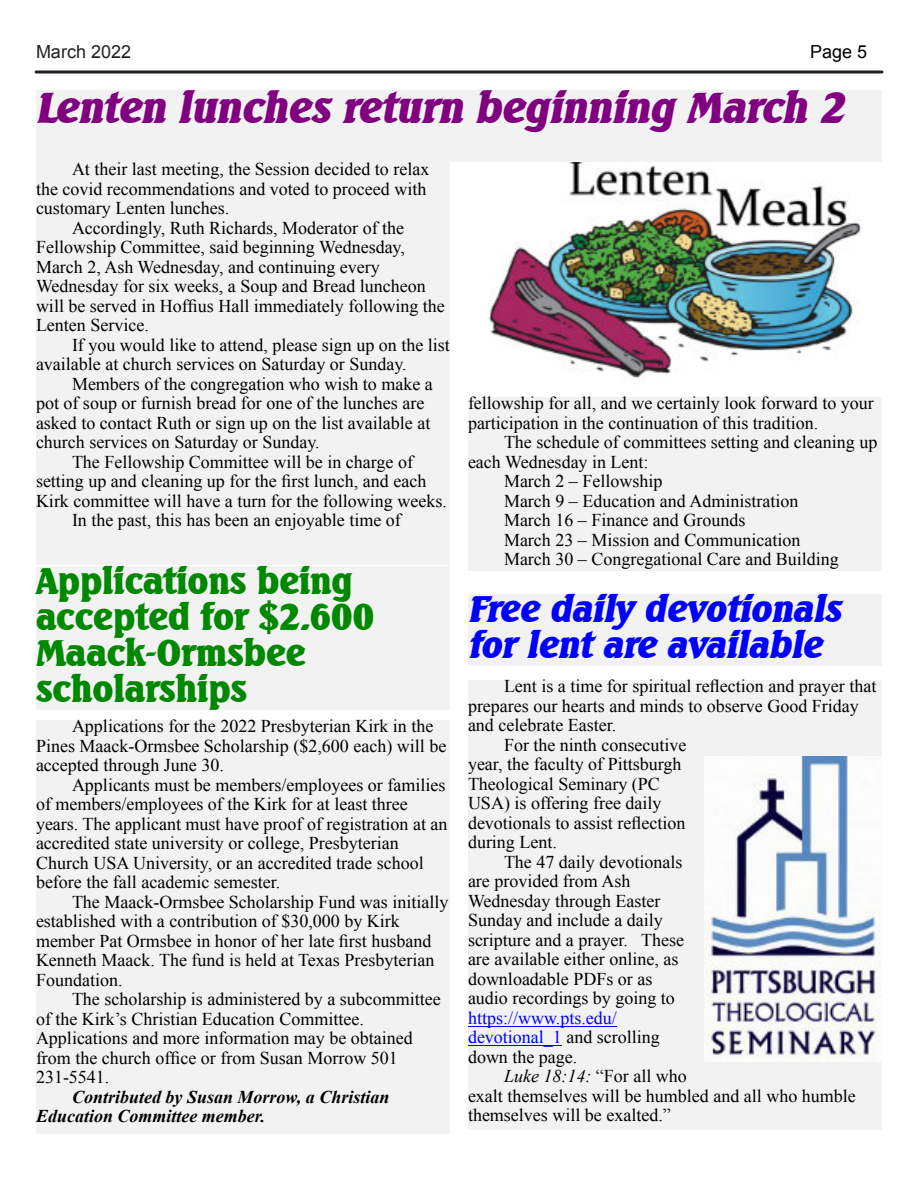
<style>
.page{position:relative;width:918px;height:1188px;background:#fff}
.page>*{position:absolute;margin:0;border:0;box-sizing:border-box;transform-origin:0 0}
.t1{font:italic 42px "Seabird Heavy SF Bold";color:#800080}
.t2{font:36px/36px "Seabird Heavy SF Bold";color:#008900}
.t3{font:italic 36px/36px "Seabird Heavy SF Bold";color:#00f}
.t4{font:18px/19.5px "Times New Roman";color:#000}
.t5{font:italic 700 18px/19.5px "Times New Roman";color:#000}
.t6{font:18px/19.5px "Times New Roman";color:#00f}
.t7{font:18px "Arial";color:#231f20}
.t8{font:18px "Arial";color:#000}
.s1{color:#000}
.s2{font-style:italic}
</style>
<div class="page">
<svg style="left:36px;top:70px;width:846px;height:4px"></svg>
<div style="left:36px;top:144px;width:414px;height:421px;background:#f2f2f2"></div>
<div style="left:468px;top:397px;width:414px;height:173px;background:#f2f2f2"></div>
<img style="left:489px;top:162px;width:372px;height:216px">
<div style="left:36px;top:90px;width:846px;height:72px;background:#f2f2f2"></div>
<div style="left:36px;top:720px;width:414px;height:414px;background:#f2f2f2"></div>
<div style="left:36px;top:566px;width:414px;height:144px;background:#f2f2f2"></div>
<div style="left:468px;top:680px;width:414px;height:450px;background:#f2f2f2"></div>
<hr style="left:468px;top:1026px;width:149px;height:1px;background:#00f">
<hr style="left:468px;top:1045px;width:94px;height:1px;background:#00f">
<img style="left:705px;top:756px;width:177px;height:306px">
<div style="left:468px;top:594px;width:414px;height:72px;background:#f2f2f2"></div>
<p class="t7" style="left:36px;top:45px;width:97px">March 2022</p>
<p class="t8" style="left:810px;top:45px;width:59px">Page 5</p>
<h1 class="t1" style="left:36px;top:89px;width:809px">Lenten lunches return beginning March 2</h1>
<p class="t4" style="left:36px;top:161px;width:395px;text-indent:36px">At their last meeting, the Session decided to relax the covid recommendations and voted to proceed with customary Lenten lunches.</p>
<p class="t4" style="left:36px;top:220px;width:410px;text-indent:36px">Accordingly, Ruth Richards, Moderator of the Fellowship Committee, said beginning Wednesday, March 2, Ash Wednesday, and continuing every Wednesday for six weeks, a Soup and Bread luncheon will be served in Hoffius Hall immediately following the Lenten Service.</p>
<p class="t4" style="left:36px;top:337px;width:415px;text-indent:36px">If you would like to attend, please sign up on the list available at church services on Saturday or Sunday.</p>
<p class="t4" style="left:36px;top:376px;width:398px;text-indent:36px">Members of the congregation who wish to make a pot of soup or furnish bread for one of the lunches are asked to contact Ruth or sign up on the list available at church services on Saturday or Sunday.</p>
<p class="t4" style="left:72px;top:454px;width:343px">The Fellowship Committee will be in charge of</p>
<p class="t4" style="left:36px;top:473px;width:392px">setting up and cleaning up for the first lunch, and each</p>
<p class="t4" style="left:36px;top:493px;width:412px">Kirk committee will have a turn for the following weeks.</p>
<p class="t4" style="left:72px;top:512px;width:330px">In the past, this has been an enjoyable time of</p>
<h2 class="t2" style="left:36px;top:566px;width:340px">Applications being accepted for $2.600<br>Maack-Ormsbee scholarships</h2>
<p class="t4" style="left:36px;top:718px;width:412px;text-indent:36px">Applications for the 2022 Presbyterian Kirk in the<br>Pines Maack-Ormsbee Scholarship ($2,600 each) will be accepted through June 30.</p>
<p class="t4" style="left:36px;top:777px;width:413px;text-indent:36px">Applicants must be members/employees or families of members/employees of the Kirk for at least three years. The applicant must have proof of registration at an accredited state university or college, Presbyterian Church USA University, or an accredited trade school before the fall academic semester.</p>
<p class="t4" style="left:36px;top:894px;width:414px;text-indent:36px">The Maack-Ormsbee Scholarship Fund was initially established with a contribution of $30,000 by Kirk member Pat Ormsbee in honor of her late first husband Kenneth Maack. The fund is held at Texas Presbyterian Foundation.</p>
<p class="t4" style="left:36px;top:991px;width:406px;text-indent:36px">The scholarship is administered by a subcommittee of the Kirk’s Christian Education Committee.<br>Applications and more information may be obtained from the church office or from Susan Morrow 501<br>231-5541.</p>
<p class="t5" style="left:36px;top:1089px;width:355px;text-indent:36px">Contributed by Susan Morrow, a Christian<br>Education Committee member.</p>
<p class="t4" style="left:468px;top:395px;width:407px">fellowship for all, and we certainly look forward to your participation in the continuation of this tradition.</p>
<p class="t4" style="left:504px;top:434px;width:375px">The schedule of committees setting and cleaning up</p>
<p class="t4" style="left:468px;top:454px;width:182px">each Wednesday in Lent:</p>
<p class="t4" style="left:504px;top:473px;width:160px">March 2 – Fellowship</p>
<p class="t4" style="left:504px;top:493px;width:296px">March 9 – Education and Administration</p>
<p class="t4" style="left:504px;top:512px;width:243px">March 16 – Finance and Grounds</p>
<p class="t4" style="left:504px;top:532px;width:298px">March 23 – Mission and Communication</p>
<p class="t4" style="left:504px;top:551px;width:336px">March 30 – Congregational Care and Building</p>
<h2 class="t3" style="left:468px;top:594px;width:374px">Free daily devotionals for lent are available</h2>
<p class="t4" style="left:504px;top:678px;width:374px">Lent is a time for spiritual reflection and prayer that</p>
<p class="t4" style="left:468px;top:698px;width:392px">prepares our hearts and minds to observe Good Friday</p>
<p class="t4" style="left:468px;top:717px;width:150px">and celebrate Easter.</p>
<p class="t4" style="left:504px;top:737px;width:184px">For the ninth consecutive</p>
<p class="t4" style="left:468px;top:756px;width:215px">year, the faculty of Pittsburgh</p>
<p class="t4" style="left:468px;top:776px;width:193px">Theological Seminary (PC</p>
<p class="t4" style="left:468px;top:795px;width:195px">USA) is offering free daily</p>
<p class="t4" style="left:468px;top:815px;width:219px">devotionals to assist reflection</p>
<p class="t4" style="left:468px;top:834px;width:90px">during Lent.</p>
<p class="t4" style="left:504px;top:854px;width:180px">The 47 daily devotionals</p>
<p class="t4" style="left:468px;top:873px;width:164px">are provided from Ash</p>
<p class="t4" style="left:468px;top:893px;width:194px">Wednesday through Easter</p>
<p class="t4" style="left:468px;top:912px;width:196px">Sunday and include a daily</p>
<p class="t4" style="left:468px;top:932px;width:218px">scripture and a prayer. These</p>
<p class="t4" style="left:468px;top:951px;width:212px">are available either online, as</p>
<p class="t4" style="left:468px;top:971px;width:186px">downloadable PDFs or as</p>
<p class="t4" style="left:468px;top:990px;width:208px">audio recordings by going to</p>
<p class="t6" style="left:468px;top:1010px;width:193px">https://www.pts.edu/ devotional_1 <span class="s1">and scrolling down the page.</span></p>
<p class="t4" style="left:468px;top:1068px;width:389px;text-indent:36px"><span class="s2">Luke 18:14:</span> “For all who<br>exalt themselves will be humbled and all who humble themselves will be exalted.”</p>
</div>
